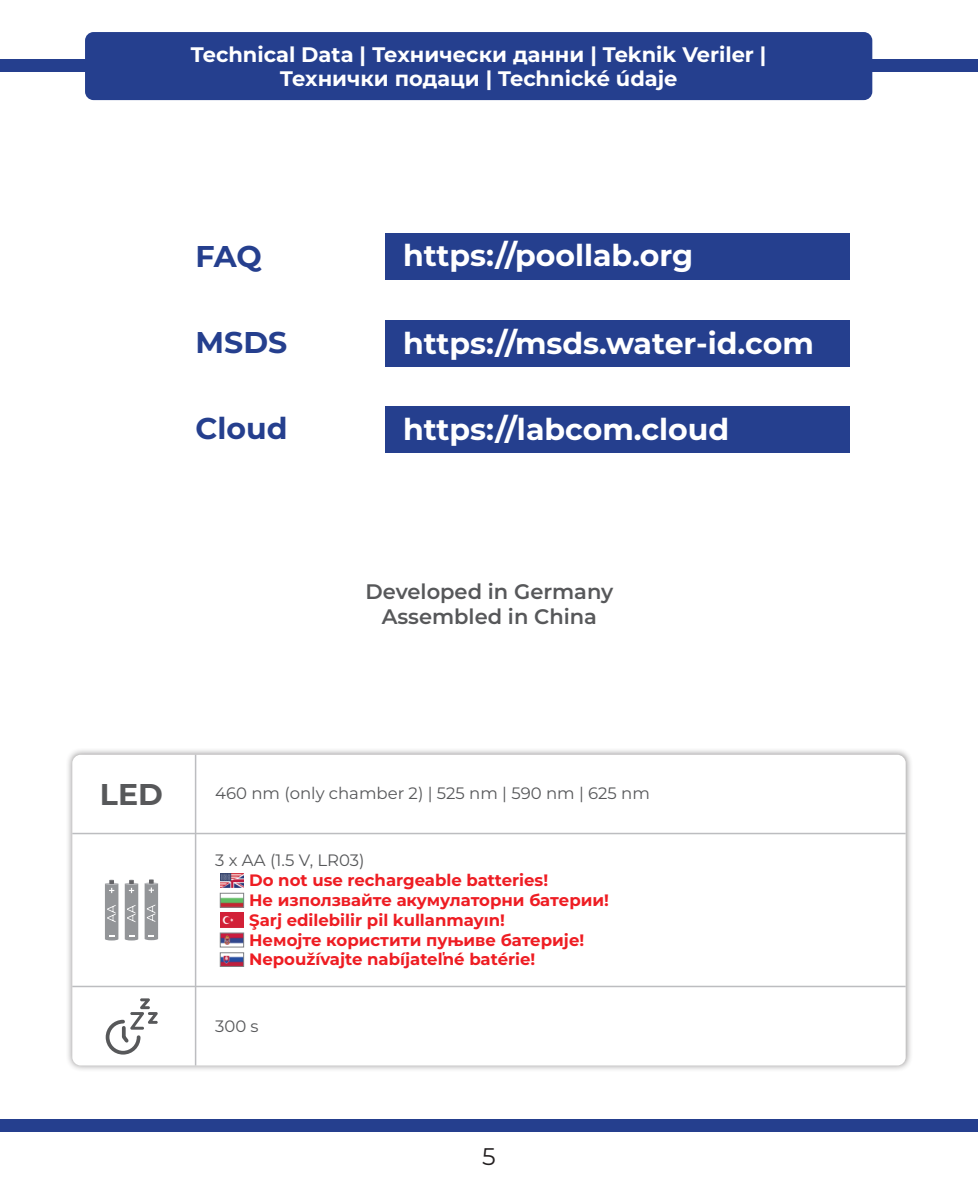
<style>
.page{position:relative;width:978px;height:1191px;background:#fff}
.page>*{position:absolute;margin:0;border:0;box-sizing:border-box;transform-origin:0 0}
.t1{font:700 30px "Montserrat";color:#fff}
.t2{font:700 30px "Montserrat";color:#253f8e}
.t3{font:700 30px "Montserrat";color:#57585a}
.t4{font:24px "Montserrat";color:#231f20}
.t5{font:700 21px "Montserrat";color:#fff}
.t6{font:600 21px "Montserrat";color:#57585a}
.t7{font:700 16.5px "Montserrat";color:#ee1d23}
.t8{font:16.5px "Montserrat";color:#57585a}
</style>
<div class="page">
<div style="left:0;top:60px;width:978px;height:12px;background:#253f8e"></div>
<div style="left:0;top:1119px;width:978px;height:12px;background:#253f8e"></div>
<div style="left:66px;top:748px;width:846px;height:324px;background:#231f20;opacity:.5"></div>
<div style="left:72px;top:754px;width:834px;height:311px;background:#fff;border-radius:9px"></div>
<svg style="left:105px;top:879px;width:13px;height:61px"></svg>
<svg style="left:125px;top:879px;width:13px;height:61px"></svg>
<svg style="left:145px;top:879px;width:13px;height:61px"></svg>
<svg style="left:105px;top:998px;width:53px;height:57px"></svg>
<img style="left:222px;top:897px;width:20px;height:8px">
<div style="left:220px;top:893px;width:24px;height:14px;border:1px solid #808285"></div>
<img style="left:220px;top:913px;width:24px;height:14px">
<img style="left:222px;top:955px;width:20px;height:9px">
<div style="left:220px;top:952px;width:24px;height:14px;border:1px solid #808285"></div>
<img style="left:222px;top:934px;width:20px;height:11px">
<div style="left:220px;top:932px;width:24px;height:15px;border:1px solid #808285"></div>
<img style="left:220px;top:873px;width:24px;height:14px">
<div style="left:385px;top:233px;width:465px;height:47px;background:#253f8e"></div>
<div style="left:385px;top:320px;width:465px;height:47px;background:#253f8e"></div>
<div style="left:385px;top:406px;width:465px;height:47px;background:#253f8e"></div>
<hr style="left:72px;top:985px;width:834px;height:2px;background:#bcbdc0">
<hr style="left:72px;top:832px;width:834px;height:2px;background:#bcbdc0">
<hr style="left:195px;top:754px;width:1px;height:311px;background:#bcbdc0">
<div style="left:85px;top:32px;width:787px;height:68px;background:#253f8e;border-radius:9px"></div>
<p class="t5" style="left:191px;top:40px;width:577px">Technical Data | Технически данни | Teknik Veriler |</p>
<p class="t5" style="left:280px;top:64px;width:399px">Технички подаци | Technické údaje</p>
<p class="t2" style="left:196px;top:235px;width:68px">FAQ</p>
<p class="t1" style="left:403px;top:234px;width:291px">https://poollab.org</p>
<p class="t2" style="left:196px;top:321px;width:93px">MSDS</p>
<p class="t1" style="left:403px;top:321px;width:412px">https://msds.water-id.com</p>
<p class="t2" style="left:196px;top:406px;width:94px">Cloud</p>
<p class="t1" style="left:403px;top:407px;width:328px">https://labcom.cloud</p>
<p class="t6" style="left:366px;top:576px;width:249px">Developed in Germany</p>
<p class="t6" style="left:382px;top:602px;width:217px">Assembled in China</p>
<p class="t3" style="left:100px;top:772px;width:65px">LED</p>
<p class="t8" style="left:215px;top:782px;width:436px">460 nm (only chamber 2) | 525 nm | 590 nm | 625 nm</p>
<p class="t8" style="left:215px;top:849px;width:151px">3 x AA (1.5 V, LR03)</p>
<p class="t7" style="left:249px;top:868px;width:300px">Do not use rechargeable batteries!</p>
<p class="t7" style="left:249px;top:888px;width:361px">Не използвайте акумулаторни батерии!</p>
<p class="t7" style="left:249px;top:908px;width:257px">Şarj edilebilir pil kullanmayın!</p>
<p class="t7" style="left:249px;top:928px;width:337px">Немојте користити пуњиве батерије!</p>
<p class="t7" style="left:249px;top:947px;width:288px">Nepoužívajte nabíjateľné batérie!</p>
<p class="t8" style="left:215px;top:1014px;width:45px">300 s</p>
<h2 class="t4" style="left:482px;top:1140px;width:15px">5</h2>
</div>
